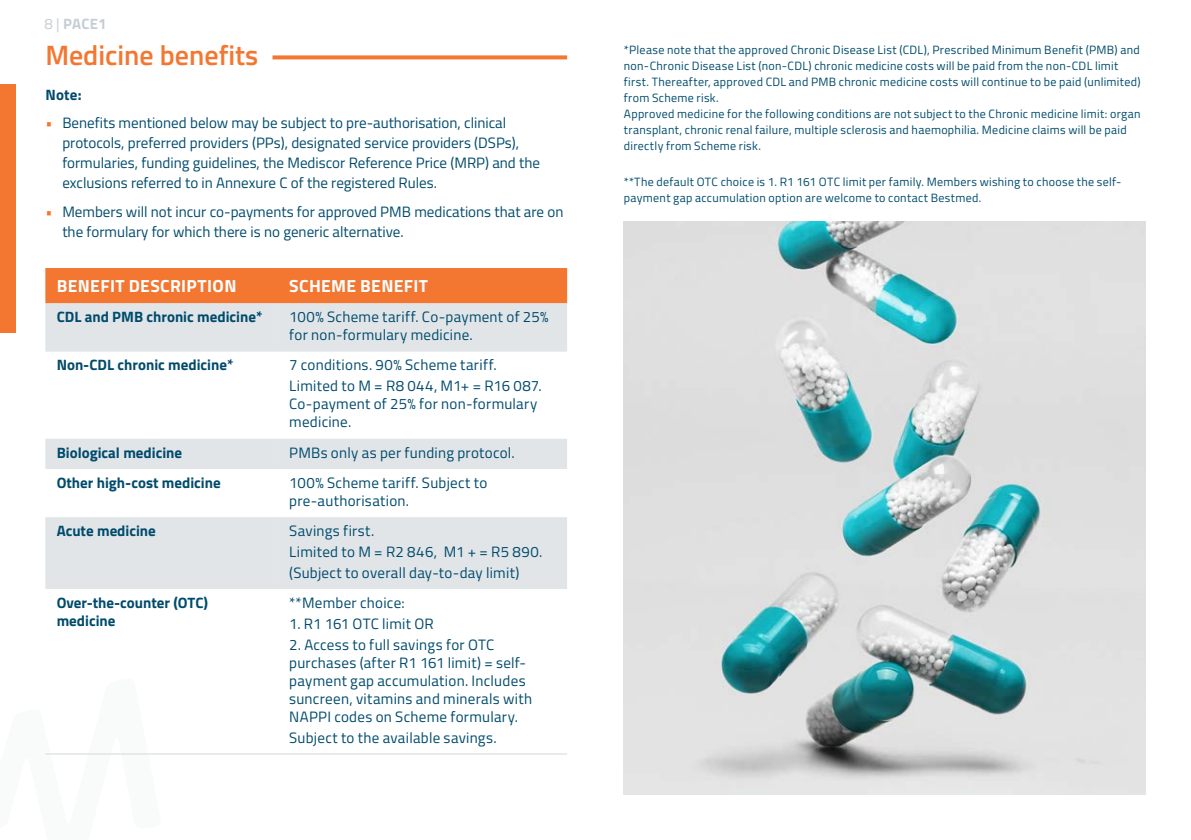
<style>
.page{position:relative;width:1191px;height:840px;background:#fff}
.page>*{position:absolute;margin:0;border:0;box-sizing:border-box;transform-origin:0 0}
.t1{font:600 28px "Titillium Web";color:#f37731}
.TABLE_H1{font:700 17.6px "Titillium Web";letter-spacing:.02em;color:#fff}
.TABLE_BODY{font:15px/18px "Titillium Web";letter-spacing:.01em;color:#004b6c}
.TABLE_Highlight{font:700 15px/18px "Titillium Web";color:#004b6c}
.t2{font:700 15px "Titillium Web";letter-spacing:.015em;color:#c6ced4}
.HIGHLIGHT{font:700 15px "Titillium Web";color:#004b6c}
.FOOTNOTE{font:12px/16px "Titillium Web";letter-spacing:.025em;color:#004b6c}
.s1{font-weight:400}
.s2{color:#f37731}
</style>
<div class="page">
<svg style="left:45px;top:754px;width:116px;height:1px"></svg>
<div style="left:0;top:84px;width:16px;height:248px;background:#f37731"></div>
<div style="left:45px;top:269px;width:522px;height:34px;background:#f37731"></div>
<svg style="left:45px;top:303px;width:233px;height:285px;fill:#e1e5e8"></svg>
<svg style="left:278px;top:303px;width:289px;height:285px;fill:#e1e5e8"></svg>
<hr style="left:45px;top:268px;width:233px;height:1px;background:#f37731">
<hr style="left:278px;top:268px;width:289px;height:1px;background:#f37731">
<hr style="left:45px;top:752px;width:233px;height:2px;background:#e1e5e8">
<hr style="left:278px;top:752px;width:289px;height:2px;background:#e1e5e8">
<svg style="left:272px;top:55px;width:295px;height:4px"></svg>
<img style="left:624px;top:221px;width:521px;height:573px">
<p class="t2" style="left:45px;top:13px;width:63px"><span class="s1">8 |</span> PACE1</p>
<h1 class="t1" style="left:45px;top:34px;width:214px">Medicine benefits</h1>
<p class="HIGHLIGHT" style="left:45px;top:83px;width:38px">Note:</p>
<p class="TABLE_BODY" style="left:62px;top:112px;width:479px;line-height:20px;text-indent:-17px"><span class="s2">•</span> Benefits mentioned below may be subject to pre-authorisation, clinical protocols, preferred providers (PPs), designated service providers (DSPs), formularies, funding guidelines, the Mediscor Reference Price (MRP) and the exclusions referred to in Annexure C of the registered Rules.</p>
<p class="TABLE_BODY" style="left:62px;top:201px;width:502px;line-height:20px;text-indent:-17px"><span class="s2">•</span> Members will not incur co-payments for approved PMB medications that are on the formulary for which there is no generic alternative.</p>
<p class="TABLE_H1" style="left:57px;top:272px;width:181px">BENEFIT DESCRIPTION</p>
<p class="TABLE_H1" style="left:289px;top:272px;width:140px">SCHEME BENEFIT</p>
<p class="TABLE_Highlight" style="left:57px;top:307px;width:207px">CDL and PMB chronic medicine*</p>
<p class="TABLE_BODY" style="left:289px;top:307px;width:261px">100% Scheme tariff. Co-payment of 25% for non-formulary medicine.</p>
<p class="TABLE_Highlight" style="left:57px;top:355px;width:178px">Non-CDL chronic medicine*</p>
<p class="TABLE_BODY" style="left:289px;top:355px;width:209px">7 conditions. 90% Scheme tariff.</p>
<p class="TABLE_BODY" style="left:289px;top:376px;width:254px">Limited to M = R8 044, M1+ = R16 087.<br>Co-payment of 25% for non-formulary medicine.</p>
<p class="TABLE_Highlight" style="left:57px;top:442px;width:127px">Biological medicine</p>
<p class="TABLE_BODY" style="left:289px;top:442px;width:227px">PMBs only as per funding protocol.</p>
<p class="TABLE_Highlight" style="left:57px;top:472px;width:165px">Other high-cost medicine</p>
<p class="TABLE_BODY" style="left:289px;top:472px;width:199px">100% Scheme tariff. Subject to pre-authorisation.</p>
<p class="TABLE_Highlight" style="left:57px;top:520px;width:101px">Acute medicine</p>
<p class="TABLE_BODY" style="left:289px;top:520px;width:87px">Savings first.</p>
<p class="TABLE_BODY" style="left:289px;top:541px;width:254px">Limited to M = R2 846, M1 + = R5 890.</p>
<p class="TABLE_BODY" style="left:289px;top:562px;width:232px">(Subject to overall day-to-day limit)</p>
<p class="TABLE_Highlight" style="left:57px;top:592px;width:153px">Over-the-counter (OTC) medicine</p>
<p class="TABLE_BODY" style="left:289px;top:592px;width:117px">**Member choice:</p>
<p class="TABLE_BODY" style="left:289px;top:613px;width:146px">1. R1 161 OTC limit OR</p>
<p class="TABLE_BODY" style="left:289px;top:634px;width:244px">2. Access to full savings for OTC purchases (after R1 161 limit) = self&shy;payment gap accumulation. Includes suncreen, vitamins and minerals with NAPPI codes on Scheme formulary.</p>
<p class="TABLE_BODY" style="left:289px;top:727px;width:209px">Subject to the available savings.</p>
<p class="FOOTNOTE" style="left:624px;top:41px;width:518px">*Please note that the approved Chronic Disease List (CDL), Prescribed Minimum Benefit (PMB) and non-Chronic Disease List (non-CDL) chronic medicine costs will be paid from the non-CDL limit first. Thereafter, approved CDL and PMB chronic medicine costs will continue to be paid (unlimited) from Scheme risk.<br>Approved medicine for the following conditions are not subject to the Chronic medicine limit: organ transplant, chronic renal failure, multiple sclerosis and haemophilia. Medicine claims will be paid directly from Scheme risk.</p>
<p class="FOOTNOTE" style="left:624px;top:173px;width:499px">**The default OTC choice is 1. R1 161 OTC limit per family. Members wishing to choose the self&shy;payment gap accumulation option are welcome to contact Bestmed.</p>
</div>
